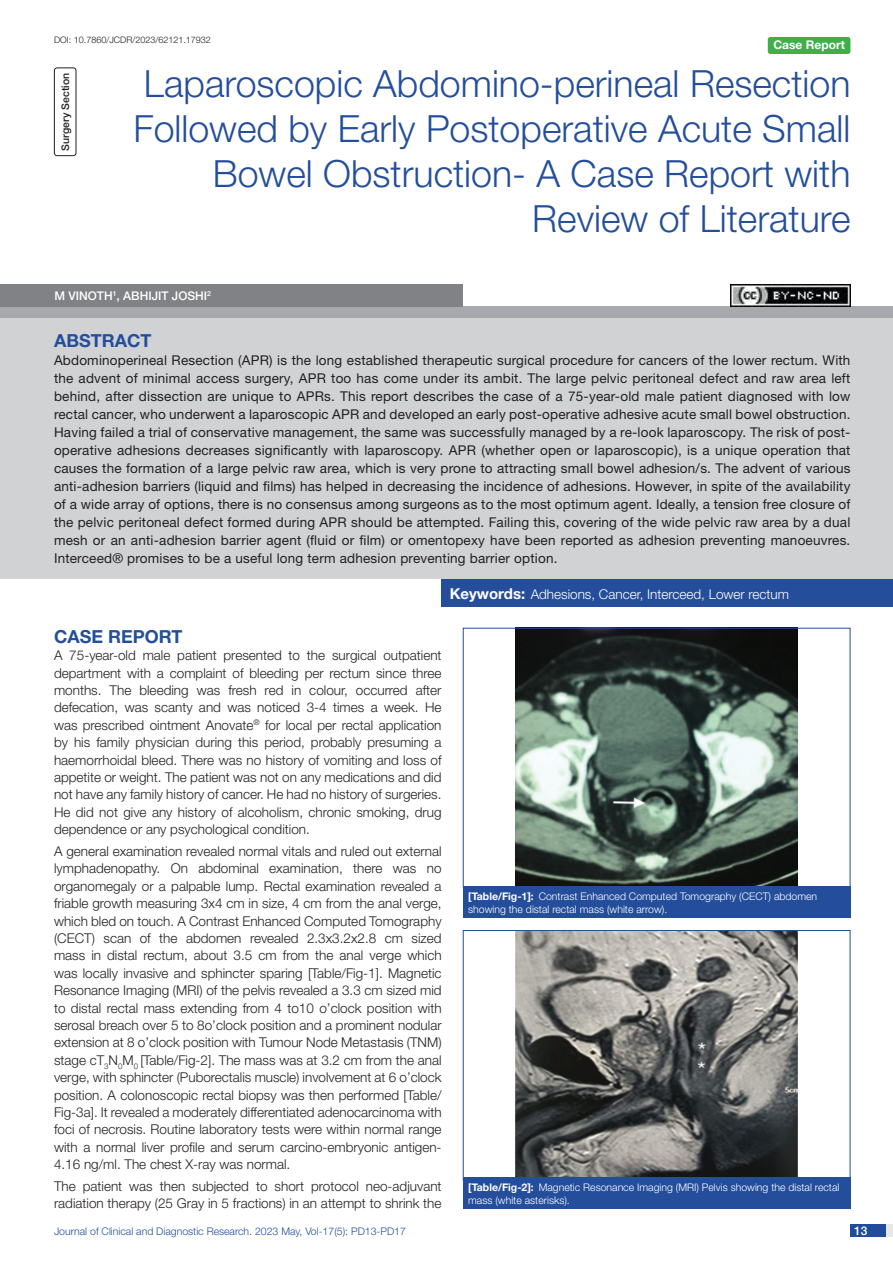
<style>
.page{position:relative;width:893px;height:1263px;background:#fff}
.page>*{position:absolute;margin:0;border:0;box-sizing:border-box;transform-origin:0 0}
.t1{font:300 37.5px/45px "Helvetica Neue";color:#244e9b;text-align:right}
.Heading{font:700 18px "Helvetica Neue";color:#244e9b}
.Abstract_head{font:700 18px "Helvetica Neue";color:#244e9b}
.Body_text{font:300 13.5px/17.4px "Helvetica Neue";color:#231f20;text-align:justify}
.Abstract_Text{font:13.5px/18px "Helvetica Neue";letter-spacing:.015em;color:#231f20;text-align:justify}
.Key_words{font:300 13.5px "Helvetica Neue";color:#fff}
.Author{font:500 12px "Helvetica Neue";color:#fff}
.t2{font:700 12px "Helvetica Neue";color:#fff}
.TABLE_FIG{font:300 10.5px/12.6px "Helvetica Neue";color:#fff}
.t3{font:300 10.5px "Helvetica Neue";color:#244e9b}
.section{font:500 10.5px "Helvetica Neue";color:#231f20}
.DOI{font:300 9px "Helvetica Neue";color:#231f20}
.s1{font-weight:700;font-size:15px}
.s2{font-weight:700}
</style>
<div class="page">
<div style="left:850px;top:1224px;width:43px;height:13px;background:#e6e7e9"></div>
<div style="left:850px;top:1224px;width:35px;height:13px;background:#214c99"></div>
<div style="left:54px;top:68px;width:22px;height:88px;border:1px solid #231f20;border-radius:3px"></div>
<div style="left:768px;top:37px;width:82px;height:17px;background:#40ae49;border-radius:3px"></div>
<div style="left:0;top:307px;width:893px;height:12px;background:#a8a9ad"></div>
<div style="left:0;top:284px;width:463px;height:23px;background:#808285"></div>
<div style="left:0;top:319px;width:893px;height:260px;background:#d1d2d4"></div>
<div style="left:442px;top:579px;width:451px;height:28px;background:#244e9b"></div>
<img style="left:516px;top:630px;width:281px;height:255px">
<div style="left:463px;top:628px;width:387px;height:259px;border:1px solid #244e9b"></div>
<div style="left:463px;top:886px;width:387px;height:32px;background:#244e9b"></div>
<img style="left:516px;top:932px;width:282px;height:245px">
<div style="left:463px;top:1177px;width:387px;height:32px;background:#244e9b"></div>
<img style="left:730px;top:284px;width:120px;height:23px">
<p class="DOI" style="left:54px;top:35px;width:158px">DOI: 10.7860/JCDR/2023/62121.17932</p>
<p class="section" style="left:59px;top:150px;width:79px;rotate:-90deg">SURGERY SECTION</p>
<p class="t1" style="left:134px;top:60px;width:718px">Laparoscopic Abdomino-perineal Resection Followed by Early Postoperative Acute Small Bowel Obstruction- A Case Report with Review of Literature</p>
<p class="t2" style="left:773px;top:37px;width:73px">Case Report</p>
<p class="Author" style="left:54px;top:289px;width:158px">M VINOTH<sup>1</sup>, ABHIJIT JOSHI<sup>2</sup></p>
<p class="Abstract_head" style="left:54px;top:329px;width:99px">ABSTRACT</p>
<p class="Abstract_Text" style="left:54px;top:351px;width:798px">Abdominoperineal Resection (APR) is the long established therapeutic surgical procedure for cancers of the lower rectum. With the advent of minimal access surgery, APR too has come under its ambit. The large pelvic peritoneal defect and raw area left behind, after dissection are unique to APRs. This report describes the case of a 75-year-old male patient diagnosed with low rectal cancer, who underwent a laparoscopic APR and developed an early post-operative adhesive acute small bowel obstruction.<br>Having failed a trial of conservative management, the same was successfully managed by a re-look laparoscopy. The risk of post&shy;operative adhesions decreases significantly with laparoscopy. APR (whether open or laparoscopic), is a unique operation that causes the formation of a large pelvic raw area, which is very prone to attracting small bowel adhesion/s. The advent of various anti-adhesion barriers (liquid and films) has helped in decreasing the incidence of adhesions. However, in spite of the availability of a wide array of options, there is no consensus among surgeons as to the most optimum agent. Ideally, a tension free closure of the pelvic peritoneal defect formed during APR should be attempted. Failing this, covering of the wide pelvic raw area by a dual mesh or an anti-adhesion barrier agent (fluid or film) or omentopexy have been reported as adhesion preventing manoeuvres.<br>Interceed® promises to be a useful long term adhesion preventing barrier option.</p>
<p class="Key_words" style="left:450px;top:586px;width:341px"><span class="s1">Keywords:</span> Adhesions, Cancer, Interceed, Lower rectum</p>
<p class="Heading" style="left:54px;top:625px;width:130px">CASE REPORT</p>
<p class="Body_text" style="left:54px;top:646px;width:389px">A 75-year-old male patient presented to the surgical outpatient department with a complaint of bleeding per rectum since three months. The bleeding was fresh red in colour, occurred after defecation, was scanty and was noticed 3-4 times a week. He was prescribed ointment Anovate<sup>®</sup> for local per rectal application by his family physician during this period, probably presuming a haemorrhoidal bleed. There was no history of vomiting and loss of appetite or weight. The patient was not on any medications and did not have any family history of cancer. He had no history of surgeries.<br>He did not give any history of alcoholism, chronic smoking, drug dependence or any psychological condition.</p>
<p class="Body_text" style="left:54px;top:842px;width:389px">A general examination revealed normal vitals and ruled out external lymphadenopathy. On abdominal examination, there was no organomegaly or a palpable lump. Rectal examination revealed a friable growth measuring 3x4 cm in size, 4 cm from the anal verge, which bled on touch. A Contrast Enhanced Computed Tomography (CECT) scan of the abdomen revealed 2.3x3.2x2.8 cm sized mass in distal rectum, about 3.5 cm from the anal verge which was locally invasive and sphincter sparing [Table/Fig-1]. Magnetic Resonance Imaging (MRI) of the pelvis revealed a 3.3 cm sized mid to distal rectal mass extending from 4 to10 o’clock position with serosal breach over 5 to 8o’clock position and a prominent nodular extension at 8 o’clock position with Tumour Node Metastasis (TNM) stage cT<sub>3</sub>N<sub>0</sub>M<sub>0</sub> [Table/Fig-2]. The mass was at 3.2 cm from the anal verge, with sphincter (Puborectalis muscle) involvement at 6 o’clock position. A colonoscopic rectal biopsy was then performed [Table/ Fig-3a]. It revealed a moderately differentiated adenocarcinoma with foci of necrosis. Routine laboratory tests were within normal range with a normal liver profile and serum carcino-embryonic antigen-4.16 ng/ml. The chest X-ray was normal.</p>
<p class="Body_text" style="left:54px;top:1177px;width:389px">The patient was then subjected to short protocol neo-adjuvant radiation therapy (25 Gray in 5 fractions) in an attempt to shrink the</p>
<p class="TABLE_FIG" style="left:468px;top:890px;width:351px"><span class="s2">[Table/Fig-1]:</span> Contrast Enhanced Computed Tomography (CECT) abdomen showing the distal rectal mass (white arrow).</p>
<p class="TABLE_FIG" style="left:468px;top:1181px;width:373px"><span class="s2">[Table/Fig-2]:</span> Magnetic Resonance Imaging (MRI) Pelvis showing the distal rectal mass (white asterisks).</p>
<p class="t3" style="left:54px;top:1225px;width:353px">Journal of Clinical and Diagnostic Research. 2023 May, Vol-17(5): PD13-PD17</p>
<p class="Author" style="left:854px;top:1223px;width:15px">13</p>
</div>
